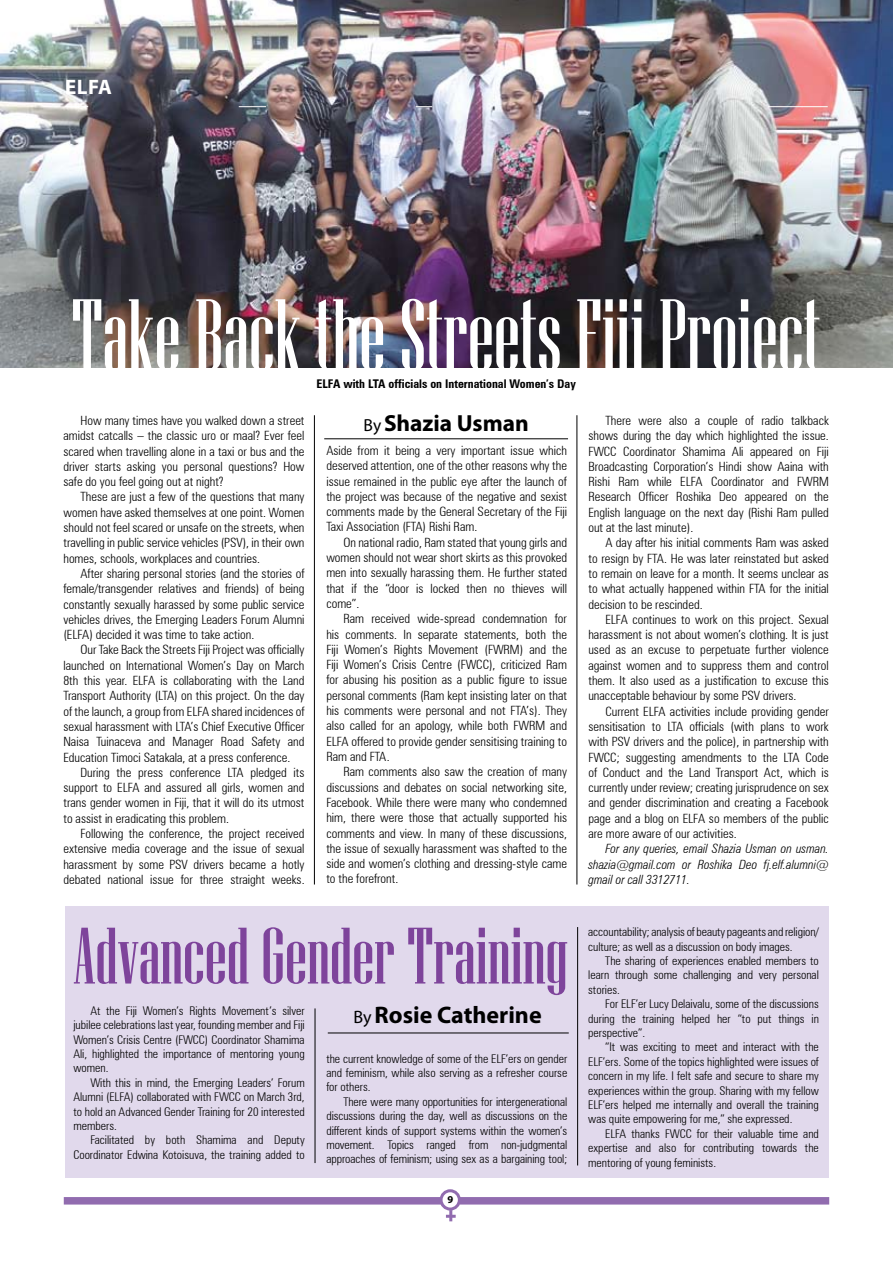
<style>
.page{position:relative;width:893px;height:1263px;background:#fff}
.page>*{position:absolute;margin:0;border:0;box-sizing:border-box;transform-origin:0 0}
.t1{font:102px "Niagara Solid";color:#fff;scale:.93 1}
.t2{font:79.8px "Niagara Solid";color:#7e449b}
.t3{font:700 24px "Myriad Pro";color:#000}
.t4{font:700 23.4px "Myriad Pro";color:#000}
.t5{font:700 21px "Myriad Pro";color:#fff}
.t6{font:300 condensed 12.75px/15.3px "Zurich BT";color:#000;text-align:justify}
.t7{font:italic 300 condensed 12.75px/15.3px "Zurich BT";color:#000;text-align:justify}
.t8{font:300 condensed 12px/14.4px "Zurich BT";color:#000;text-align:justify}
.t9{font:700 condensed 12px "Zurich BT";color:#000}
.t10{font:700 10.5px "Myriad Pro";color:#000}
.s1{font-weight:400;font-size:17.55px}
.s2{font-weight:400;font-size:18px}
</style>
<div class="page">
<div style="left:440px;top:1189px;width:21px;height:21px;border:3px solid #916caf;border-radius:50%"></div>
<div style="left:64px;top:1197px;width:377px;height:7px;background:#916caf"></div>
<svg style="left:446px;top:1210px;width:10px;height:11px"></svg>
<div style="left:459px;top:1197px;width:370px;height:7px;background:#916caf"></div>
<img style="left:0;top:0;width:893px;height:368px">
<div style="left:65px;top:906px;width:763px;height:271px;background:#e1d9ec"></div>
<svg style="left:65px;top:106px;width:23px;height:1px"></svg>
<svg style="left:239px;top:106px;width:27px;height:1px"></svg>
<svg style="left:416px;top:106px;width:16px;height:1px"></svg>
<hr style="left:768px;top:106px;width:60px;height:1px;background:#fff">
<hr style="left:315px;top:1008px;width:1px;height:155px;background:#000">
<hr style="left:577px;top:927px;width:1px;height:238px;background:#000">
<hr style="left:328px;top:1032px;width:241px;height:1px;background:#000">
<hr style="left:324px;top:438px;width:244px;height:1px;background:#000">
<hr style="left:314px;top:415px;width:1px;height:469px;background:#000">
<hr style="left:576px;top:415px;width:1px;height:469px;background:#000">
<h3 class="t5" style="left:65px;top:74px;width:48px">ELFA</h3>
<h1 class="t1" style="left:72px;top:281px;width:807px">Take Back the Streets Fiji Project</h1>
<p class="t9" style="left:316px;top:376px;width:261px">ELFA with LTA officials on International Women’s Day</p>
<p class="t6" style="left:63px;top:413px;width:243px;text-indent:17px">How many times have you walked down a street amidst catcalls – the classic uro or maal? Ever feel scared when travelling alone in a taxi or bus and the driver starts asking you personal questions? How safe do you feel going out at night?</p>
<p class="t6" style="left:63px;top:489px;width:243px;text-indent:17px">These are just a few of the questions that many women have asked themselves at one point. Women should not feel scared or unsafe on the streets, when travelling in public service vehicles (PSV), in their own homes, schools, workplaces and countries.</p>
<p class="t6" style="left:63px;top:566px;width:243px;text-indent:17px">After sharing personal stories (and the stories of female/transgender relatives and friends) of being constantly sexually harassed by some public service vehicles drives, the Emerging Leaders Forum Alumni (ELFA) decided it was time to take action.</p>
<p class="t6" style="left:63px;top:642px;width:243px;text-indent:17px">Our Take Back the Streets Fiji Project was officially launched on International Women’s Day on March 8th this year. ELFA is collaborating with the Land Transport Authority (LTA) on this project. On the day of the launch, a group from ELFA shared incidences of sexual harassment with LTA’s Chief Executive Officer Naisa Tuinaceva and Manager Road Safety and Education Timoci Satakala, at a press conference.</p>
<p class="t6" style="left:63px;top:764px;width:243px;text-indent:17px">During the press conference LTA pledged its support to ELFA and assured all girls, women and trans gender women in Fiji, that it will do its utmost to assist in eradicating this problem.</p>
<p class="t6" style="left:63px;top:826px;width:243px;text-indent:17px">Following the conference, the project received extensive media coverage and the issue of sexual harassment by some PSV drivers became a hotly debated national issue for three straight weeks.</p>
<h3 class="t4" style="left:363px;top:408px;width:167px"><span class="s1">By</span> Shazia Usman</h3>
<p class="t6" style="left:326px;top:443px;width:242px">Aside from it being a very important issue which deserved attention, one of the other reasons why the issue remained in the public eye after the launch of the project was because of the negative and sexist comments made by the General Secretary of the Fiji Taxi Association (FTA) Rishi Ram.</p>
<p class="t6" style="left:326px;top:534px;width:242px;text-indent:17px">On national radio, Ram stated that young girls and women should not wear short skirts as this provoked men into sexually harassing them. He further stated that if the “door is locked then no thieves will come”.</p>
<p class="t6" style="left:326px;top:611px;width:242px;text-indent:17px">Ram received wide-spread condemnation for his comments. In separate statements, both the Fiji Women’s Rights Movement (FWRM) and the Fiji Women’s Crisis Centre (FWCC), criticized Ram for abusing his position as a public figure to issue personal comments (Ram kept insisting later on that his comments were personal and not FTA’s). They also called for an apology, while both FWRM and ELFA offered to provide gender sensitising training to Ram and FTA.</p>
<p class="t6" style="left:326px;top:764px;width:242px;text-indent:17px">Ram comments also saw the creation of many discussions and debates on social networking site, Facebook. While there were many who condemned him, there were those that actually supported his comments and view. In many of these discussions, the issue of sexually harassment was shafted to the side and women’s clothing and dressing-style came to the forefront.</p>
<h2 class="t2" style="left:73px;top:914px;width:496px">Advanced Gender Training</h2>
<h3 class="t3" style="left:353px;top:999px;width:190px"><span class="s2">By</span> Rosie Catherine</h3>
<p class="t8" style="left:73px;top:1003px;width:233px;text-indent:17px">At the Fiji Women’s Rights Movement’s silver jubilee celebrations last year, founding member and Fiji Women’s Crisis Centre (FWCC) Coordinator Shamima Ali, highlighted the importance of mentoring young women.</p>
<p class="t8" style="left:73px;top:1075px;width:233px;text-indent:17px">With this in mind, the Emerging Leaders’ Forum Alumni (ELFA) collaborated with FWCC on March 3rd, to hold an Advanced Gender Training for 20 interested members.</p>
<p class="t8" style="left:73px;top:1133px;width:233px;text-align:right">Facilitated by both Shamima and Deputy<br>Coordinator Edwina Kotoisuva, the training added to</p>
<p class="t8" style="left:326px;top:1051px;width:242px">the current knowledge of some of the ELF’ers on gender and feminism, while also serving as a refresher course for others.</p>
<p class="t8" style="left:326px;top:1094px;width:242px;text-indent:17px">There were many opportunities for intergenerational discussions during the day, well as discussions on the different kinds of support systems within the women’s movement. Topics ranged from non-judgmental approaches of feminism; using sex as a bargaining tool;</p>
<p class="t10" style="left:447px;top:1192px;width:7px">9</p>
<p class="t6" style="left:588px;top:413px;width:242px;text-indent:17px">There were also a couple of radio talkback shows during the day which highlighted the issue.<br>FWCC Coordinator Shamima Ali appeared on Fiji Broadcasting Corporation’s Hindi show Aaina with Rishi Ram while ELFA Coordinator and FWRM Research Officer Roshika Deo appeared on the English language on the next day (Rishi Ram pulled out at the last minute).</p>
<p class="t6" style="left:588px;top:535px;width:242px;text-indent:17px">A day after his initial comments Ram was asked to resign by FTA . He was later reinstated but asked to remain on leave for a month. It seems unclear as to what actually happened within FTA for the initial decision to be rescinded.</p>
<p class="t6" style="left:588px;top:611px;width:242px;text-indent:17px">ELFA continues to work on this project. Sexual harassment is not about women’s clothing. It is just used as an excuse to perpetuate further violence against women and to suppress them and control them. It also used as a justification to excuse this unacceptable behaviour by some PSV drivers.</p>
<p class="t6" style="left:588px;top:703px;width:242px;text-indent:17px">Current ELFA activities include providing gender sensitisation to LTA officials (with plans to work with PSV drivers and the police), in partnership with FWCC; suggesting amendments to the LTA Code of Conduct and the Land Transport Act, which is currently under review; creating jurisprudence on sex and gender discrimination and creating a Facebook page and a blog on ELFA so members of the public are more aware of our activities.</p>
<p class="t7" style="left:588px;top:841px;width:242px;text-indent:17px">For any queries, email Shazia Usman on usman. shazia@gmail.com or Roshika Deo fj.elf.alumni@ gmail or call 3312711.</p>
<p class="t8" style="left:588px;top:924px;width:232px">accountability; analysis of beauty pageants and religion/ culture; as well as a discussion on body images.</p>
<p class="t8" style="left:588px;top:953px;width:232px;text-indent:17px">The sharing of experiences enabled members to learn through some challenging and very personal stories.</p>
<p class="t8" style="left:588px;top:996px;width:232px;text-indent:17px">For ELF’er Lucy Delaivalu, some of the discussions during the training helped her “to put things in perspective”.</p>
<p class="t8" style="left:588px;top:1040px;width:232px;text-indent:17px">“It was exciting to meet and interact with the ELF’ers. Some of the topics highlighted were issues of concern in my life. I felt safe and secure to share my experiences within the group. Sharing with my fellow ELF’ers helped me internally and overall the training was quite empowering for me,” she expressed.</p>
<p class="t8" style="left:588px;top:1126px;width:232px;text-indent:17px">ELFA thanks FWCC for their valuable time and expertise and also for contributing towards the mentoring of young feminists.</p>
</div>
